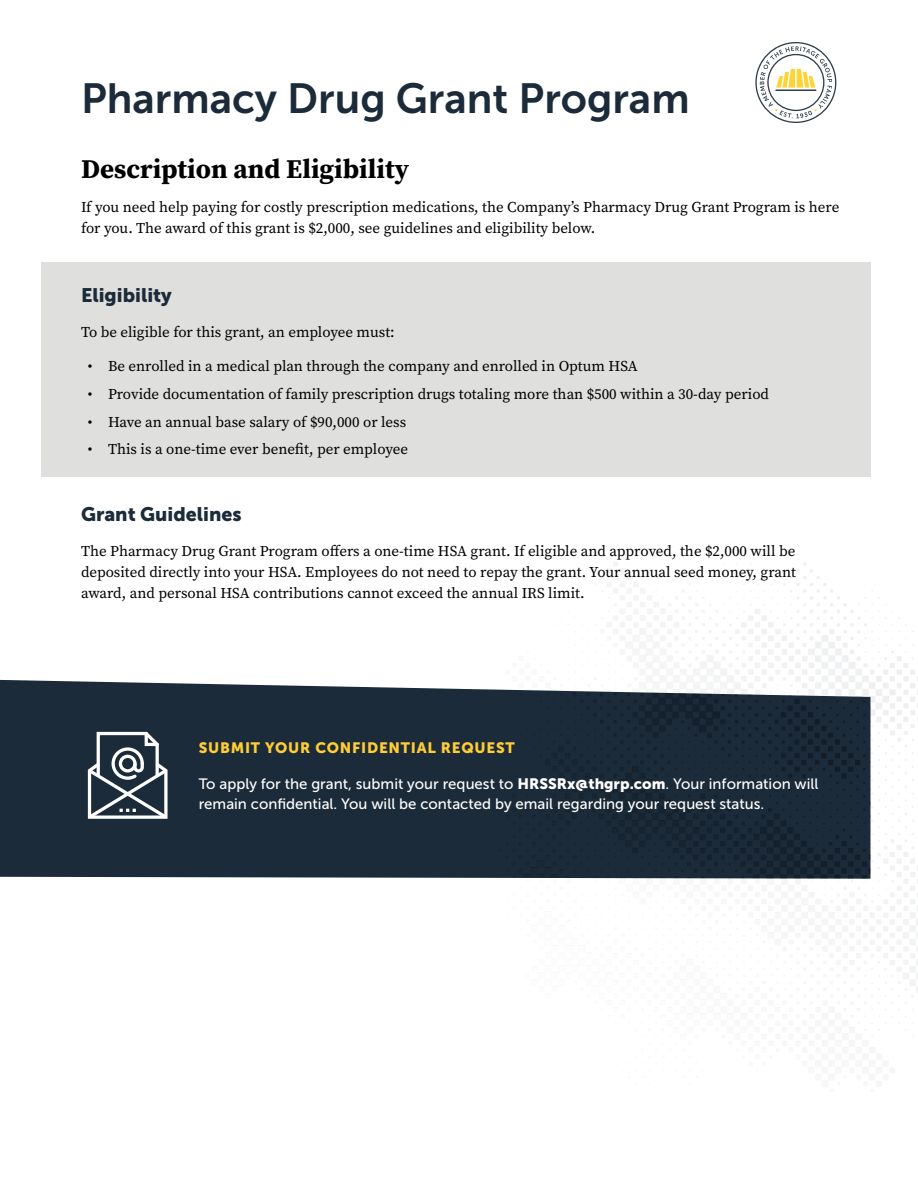
<style>
.page{position:relative;width:918px;height:1188px;background:#fff}
.page>*{position:absolute;margin:0;border:0;box-sizing:border-box;transform-origin:0 0}
.t1{font:42px "Museo Sans 700";color:#1c2b39}
.t2{font:700 27px "Source Serif Pro";color:#000}
.t3{font:19.5px "Museo Sans 900";color:#1c2b39}
.t4{font:15px/21px "Source Serif Pro";color:#000}
.t5{font:15px/19.5px "Museo Sans 500";color:#fff}
.t6{font:15px "Museo Sans 900";letter-spacing:.05em;color:#ffce35}
.s1{font-family:"Museo Sans 900"}
</style>
<div class="page">
<div style="left:41px;top:262px;width:829px;height:214px;background:#dfdfdd"></div>
<div style="left:0;top:680px;width:438px;height:198px;background:#1c2b39"></div>
<img style="left:438px;top:680px;width:432px;height:199px">
<svg style="left:755px;top:42px;width:81px;height:81px"></svg>
<svg style="left:86px;top:730px;width:83px;height:90px"></svg>
<h1 class="t1" style="left:81px;top:75px;width:610px">Pharmacy Drug Grant Program</h1>
<h2 class="t2" style="left:81px;top:150px;width:330px">Description and Eligibility</h2>
<p class="t4" style="left:81px;top:197px;width:760px">If you need help paying for costly prescription medications, the Company’s Pharmacy Drug Grant Program is here for you. The award of this grant is $2,000, see guidelines and eligibility below.</p>
<h3 class="t3" style="left:81px;top:284px;width:92px">Eligibility</h3>
<p class="t4" style="left:81px;top:321px;width:315px">To be eligible for this grant, an employee must:</p>
<p class="t4" style="left:88px;top:356px;width:551px">• Be enrolled in a medical plan through the company and enrolled in Optum HSA</p>
<p class="t4" style="left:88px;top:383px;width:683px">• Provide documentation of family prescription drugs totaling more than $500 within a 30-day period</p>
<p class="t4" style="left:88px;top:411px;width:320px">• Have an annual base salary of $90,000 or less</p>
<p class="t4" style="left:88px;top:439px;width:322px">• This is a one-time ever benefit, per employee</p>
<h3 class="t3" style="left:81px;top:503px;width:162px">Grant Guidelines</h3>
<p class="t4" style="left:81px;top:540px;width:717px;text-align:justify">The Pharmacy Drug Grant Program offers a one-time HSA grant. If eligible and approved, the $2,000 will be deposited directly into your HSA. Employees do not need to repay the grant. Your annual seed money, grant award, and personal HSA contributions cannot exceed the annual IRS limit.</p>
<p class="t6" style="left:199px;top:740px;width:318px">SUBMIT YOUR CONFIDENTIAL REQUEST</p>
<p class="t5" style="left:199px;top:774px;width:621px">To apply for the grant, submit your request to <span class="s1">HRSSRx@thgrp.com</span>. Your information will remain confidential. You will be contacted by email regarding your request status.</p>
</div>
